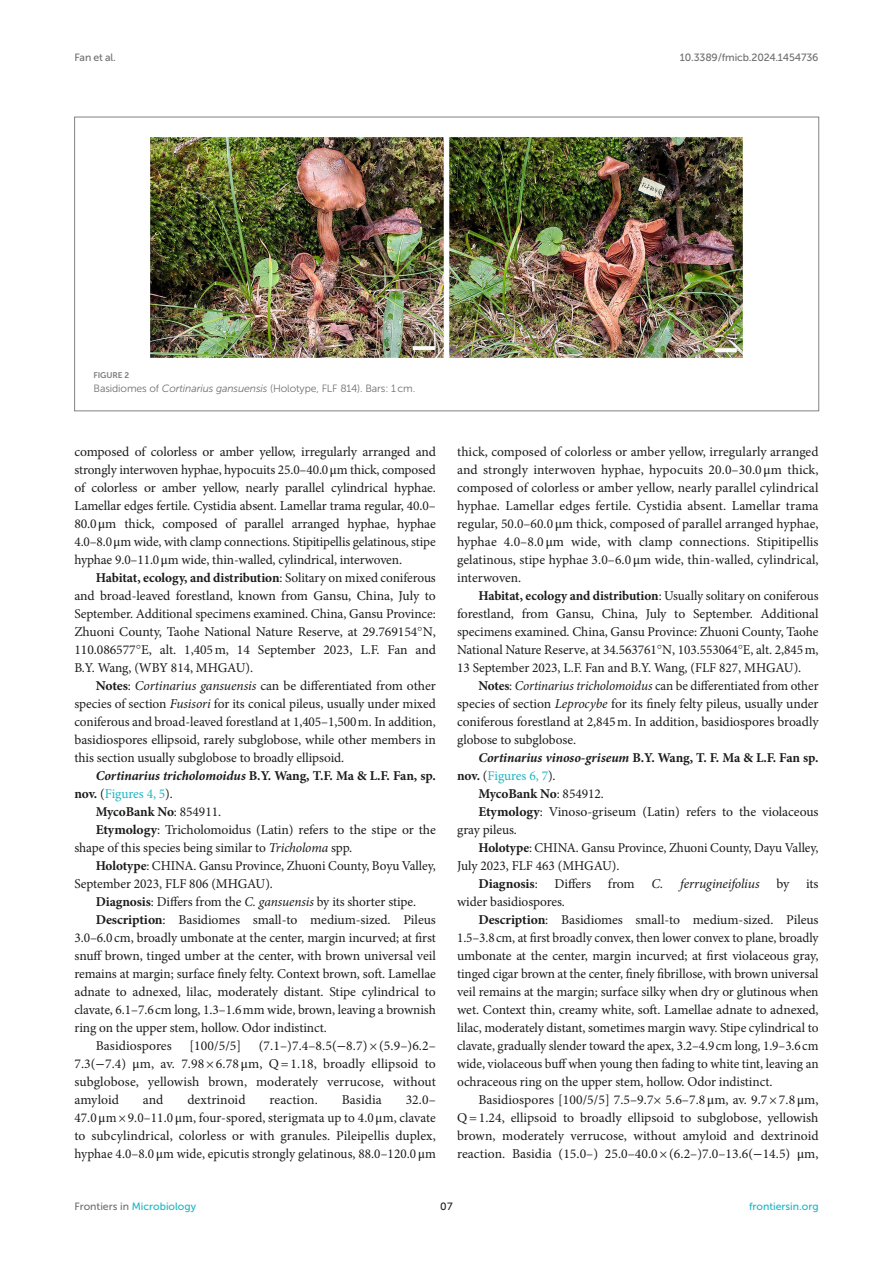
<style>
.page{position:relative;width:893px;height:1263px;background:#fff}
.page>*{position:absolute;margin:0;border:0;box-sizing:border-box;transform-origin:0 0}
.TEXT{font:13.5px/18px "Minion Pro";letter-spacing:-.005em;color:#1b1c1b;text-align:justify}
.TEXT-2{font:700 13.5px/18px "Minion Pro";letter-spacing:-.01em;color:#1b1c1b}
.TEXT-3{font:italic 13.5px "Minion Pro";letter-spacing:-.015em;color:#1b1c1b}
.FIG_LEG{font:10.5px "Museo Sans 300";letter-spacing:-.01em;color:#706f70}
.t1{font:10.5px "Museo Sans 500";color:#1db5c3}
.t2{font:10.5px "Museo Sans 500";letter-spacing:-.015em;color:#706f70}
.t3{font:10.5px "Museo Sans 500";color:#1b1c1b}
.FIG_HD{font:8.25px "Museo Sans 700";letter-spacing:-.01em;color:#7e7f7f}
.s1{font-style:italic}
.s2{font-family:"STIX General"}
.s3{font-weight:700}
.s4{font-family:"STIX"}
.s5{font-weight:400}
.s6{font-weight:400;color:#1db5c3}
.s7{font-style:normal}
.s8{color:#706f70}
</style>
<div class="page">
<img style="left:149px;top:136px;width:594px;height:223px">
<p class="t2" style="left:74px;top:51px;width:43px">Fan et al.</p>
<p class="t2" style="left:680px;top:51px;width:140px">10.3389/fmicb.2024.1454736</p>
<p class="FIG_HD" style="left:94px;top:371px;width:37px">FIGURE 2</p>
<p class="FIG_LEG" style="left:94px;top:383px;width:323px">Basidiomes of <span class="s1">Cortinarius gansuensis</span> (Holotype, FLF 814). Bars: 1 cm.</p>
<p class="TEXT" style="left:74px;top:443px;width:363px">composed of colorless or amber yellow, irregularly arranged and strongly interwoven hyphae, hypocuits 25.0–40.0<span class="s2">μ</span>m thick, composed of colorless or amber yellow, nearly parallel cylindrical hyphae.<br>Lamellar edges fertile. Cystidia absent. Lamellar trama regular, 40.0– 80.0<span class="s2">μ</span>m thick, composed of parallel arranged hyphae, hyphae 4.0–8.0<span class="s2">μ</span>m wide, with clamp connections. Stipitipellis gelatinous, stipe hyphae 9.0–11.0<span class="s2">μ</span>m wide, thin-walled, cylindrical, interwoven.</p>
<p class="TEXT" style="left:74px;top:569px;width:363px;text-indent:21px"><span class="s3">Habitat, ecology, and distribution</span>: Solitary on mixed coniferous and broad-leaved forestland, known from Gansu, China, July to September. Additional specimens examined. China, Gansu Province:<br>Zhuoni County, Taohe National Nature Reserve, at 29.769154<span class="s4">°</span>N, 110.086577<span class="s4">°</span>E, alt. 1,405m, 14 September 2023, L.F. Fan and B.Y. Wang, (WBY 814, MHGAU).</p>
<p class="TEXT" style="left:74px;top:677px;width:363px;text-indent:21px"><span class="s3">Notes</span>: <span class="s1">Cortinarius gansuensis</span> can be differentiated from other species of section <span class="s1">Fusisori</span> for its conical pileus, usually under mixed coniferous and broad-leaved forestland at 1,405–1,500m. In addition, basidiospores ellipsoid, rarely subglobose, while other members in this section usually subglobose to broadly ellipsoid.</p>
<p class="TEXT-2" style="left:74px;top:767px;width:363px;text-indent:21px"><span class="s1">Cortinarius tricholomoidus</span> B.Y. Wang, T.F. Ma &amp; L.F. Fan, sp. nov. <span class="s5">(</span><span class="s6">Figures 4, 5</span><span class="s5">).</span></p>
<p class="TEXT-2" style="left:96px;top:803px;width:127px">MycoBank No<span class="s5">: 854911.</span></p>
<p class="TEXT" style="left:74px;top:821px;width:363px;text-indent:21px"><span class="s3">Etymology</span>: Tricholomoidus (Latin) refers to the stipe or the shape of this species being similar to <span class="s1">Tricholoma</span> spp.</p>
<p class="TEXT" style="left:74px;top:857px;width:363px;text-indent:21px"><span class="s3">Holotype</span>: CHINA. Gansu Province, Zhuoni County, Boyu Valley,<br>September 2023, FLF 806 (MHGAU).</p>
<p class="TEXT" style="left:96px;top:893px;width:322px"><span class="s3">Diagnosis</span>: Differs from the <span class="s1">C. gansuensis</span> by its shorter stipe.</p>
<p class="TEXT" style="left:74px;top:911px;width:363px;text-indent:21px"><span class="s3">Description</span>: Basidiomes small-to medium-sized. Pileus 3.0–6.0cm, broadly umbonate at the center, margin incurved; at first snuff brown, tinged umber at the center, with brown universal veil remains at margin; surface finely felty. Context brown, soft. Lamellae adnate to adnexed, lilac, moderately distant. Stipe cylindrical to clavate, 6.1–7.6cm long, 1.3–1.6mm wide, brown, leaving a brownish ring on the upper stem, hollow. Odor indistinct.</p>
<p class="TEXT" style="left:96px;top:1037px;width:78px">Basidiospores</p>
<p class="TEXT" style="left:189px;top:1037px;width:53px">[100/5/5]</p>
<p class="TEXT" style="left:74px;top:1037px;width:363px;text-indent:184px">(7.1–)7.4–8.5(<span class="s2">−</span>8.7)×(5.9–)6.2– 7.3(<span class="s2">−</span>7.4) <span class="s2">μ</span>m, av. 7.98×6.78 <span class="s2">μ</span>m, Q=1.18, broadly ellipsoid to subglobose, yellowish brown, moderately verrucose, without amyloid</p>
<p class="TEXT" style="left:143px;top:1091px;width:22px">and</p>
<p class="TEXT" style="left:187px;top:1091px;width:60px">dextrinoid</p>
<p class="TEXT" style="left:269px;top:1091px;width:50px">reaction.</p>
<p class="TEXT" style="left:342px;top:1091px;width:42px">Basidia</p>
<p class="TEXT" style="left:74px;top:1091px;width:363px;text-indent:331px">32.0– 47.0 <span class="s2">μ</span>m ×9.0–11.0 <span class="s2">μ</span>m, four-spored, sterigmata up to 4.0 <span class="s2">μ</span>m, clavate to subcylindrical, colorless or with granules. Pileipellis duplex, hyphae 4.0–8.0 <span class="s2">μ</span>m wide, epicutis strongly gelatinous, 88.0–120.0 <span class="s2">μ</span>m</p>
<p class="TEXT" style="left:457px;top:443px;width:363px">thick, composed of colorless or amber yellow, irregularly arranged and strongly interwoven hyphae, hypocuits 20.0–30.0 <span class="s2">μ</span>m thick, composed of colorless or amber yellow, nearly parallel cylindrical hyphae. Lamellar edges fertile. Cystidia absent. Lamellar trama regular, 50.0–60.0 <span class="s2">μ</span>m thick, composed of parallel arranged hyphae, hyphae 4.0–8.0 <span class="s2">μ</span>m wide, with clamp connections. Stipitipellis gelatinous, stipe hyphae 3.0–6.0 <span class="s2">μ</span>m wide, thin-walled, cylindrical, interwoven.</p>
<p class="TEXT" style="left:457px;top:587px;width:363px;text-indent:21px"><span class="s3">Habitat, ecology and distribution</span>: Usually solitary on coniferous forestland, from Gansu, China, July to September. Additional specimens examined. China, Gansu Province: Zhuoni County, Taohe National Nature Reserve, at 34.563761<span class="s4">°</span>N, 103.553064<span class="s4">°</span>E, alt. 2,845m, 13 September 2023, L.F. Fan and B.Y. Wang, (FLF 827, MHGAU).</p>
<p class="TEXT" style="left:457px;top:677px;width:363px;text-indent:21px"><span class="s3">Notes</span>: <span class="s1">Cortinarius tricholomoidus</span> can be differentiated from other species of section <span class="s1">Leprocybe</span> for its finely felty pileus, usually under coniferous forestland at 2,845m. In addition, basidiospores broadly globose to subglobose.</p>
<p class="TEXT-2" style="left:457px;top:749px;width:363px;text-indent:21px"><span class="s1">Cortinarius vinoso-griseum</span> B.Y. Wang, T. F. Ma &amp; L.F. Fan sp. nov. <span class="s5">(</span><span class="s6">Figures 6, 7</span><span class="s5">).</span></p>
<p class="TEXT-2" style="left:478px;top:785px;width:127px">MycoBank No<span class="s5">: 854912.</span></p>
<p class="TEXT" style="left:457px;top:803px;width:363px;text-indent:21px"><span class="s3">Etymology</span>: Vinoso-griseum (Latin) refers to the violaceous gray pileus.</p>
<p class="TEXT" style="left:457px;top:839px;width:363px;text-indent:21px"><span class="s3">Holotype</span>: CHINA. Gansu Province, Zhuoni County, Dayu Valley,<br>July 2023, FLF 463 (MHGAU).</p>
<p class="TEXT" style="left:478px;top:875px;width:186px"><span class="s3">Diagnosis</span>: Differs from <span class="s1">C.</span></p>
<p class="TEXT-3" style="left:680px;top:874px;width:140px">ferrugineifolius <span class="s7">by its</span></p>
<p class="TEXT" style="left:457px;top:893px;width:109px">wider basidiospores.</p>
<p class="TEXT" style="left:457px;top:911px;width:363px;text-indent:21px"><span class="s3">Description</span>: Basidiomes small-to medium-sized. Pileus 1.5–3.8cm, at first broadly convex, then lower convex to plane, broadly umbonate at the center, margin incurved; at first violaceous gray, tinged cigar brown at the center, finely fibrillose, with brown universal veil remains at the margin; surface silky when dry or glutinous when wet. Context thin, creamy white, soft. Lamellae adnate to adnexed, lilac, moderately distant, sometimes margin wavy. Stipe cylindrical to clavate, gradually slender toward the apex, 3.2–4.9cm long, 1.9–3.6cm wide, violaceous buff when young then fading to white tint, leaving an ochraceous ring on the upper stem, hollow. Odor indistinct.</p>
<p class="TEXT" style="left:457px;top:1091px;width:363px;text-indent:21px">Basidiospores [100/5/5] 7.5–9.7× 5.6–7.8<span class="s2">μ</span>m, av. 9.7×7.8<span class="s2">μ</span>m, Q=1.24, ellipsoid to broadly ellipsoid to subglobose, yellowish brown, moderately verrucose, without amyloid and dextrinoid reaction. Basidia (15.0–) 25.0–40.0×(6.2–)7.0–13.6(<span class="s2">−</span>14.5) <span class="s2">μ</span>m,</p>
<p class="t1" style="left:74px;top:1200px;width:123px"><span class="s8">Frontiers in</span> Microbiology</p>
<p class="t3" style="left:440px;top:1200px;width:14px">07</p>
<p class="t1" style="left:749px;top:1200px;width:71px">frontiersin.org</p>
</div>
